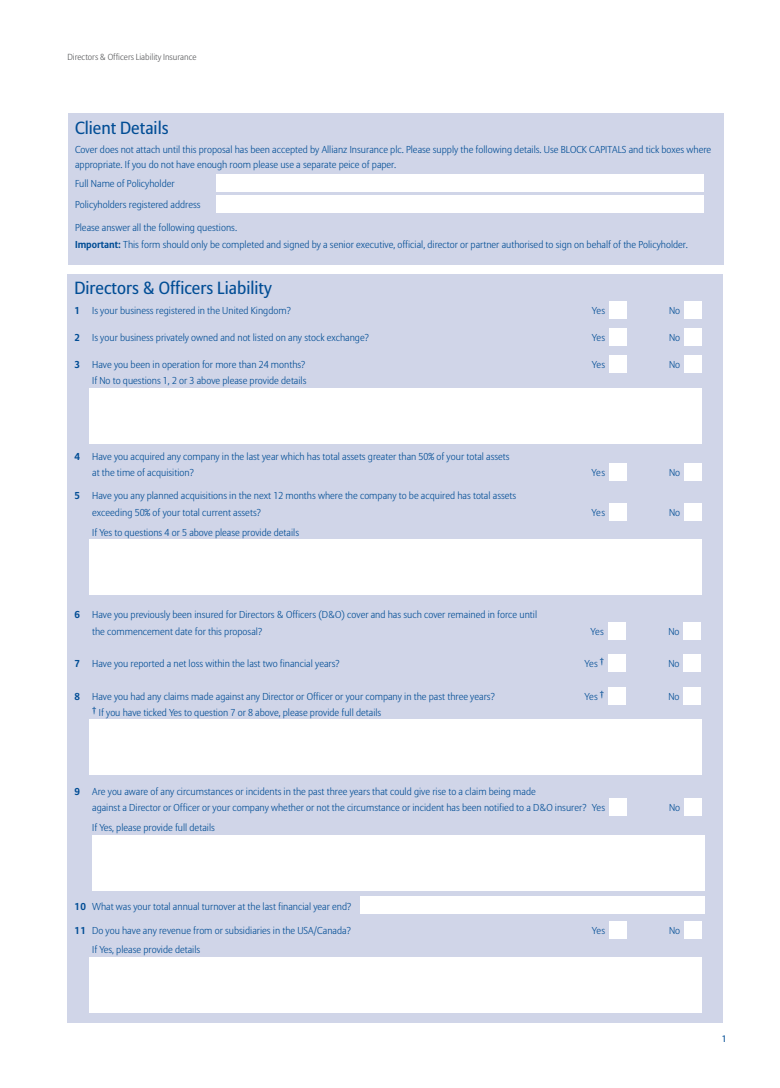
<style>
.page{position:relative;width:780px;height:1088px;background:#fff}
.page>*{position:absolute;margin:0;border:0;box-sizing:border-box;transform-origin:0 0}
.t1{font:17.5px "Allianz Sans";color:#014d95}
.t2{font:300 10px/16.2px "Allianz Sans";color:#014d95}
.t3{font:9.38px "Allianz Sans";color:#014d95}
.t4{font:300 8.75px "Allianz Sans";color:#57585a}
.s1{font-weight:700}
</style>
<div class="page">
<div style="left:67px;top:274px;width:656px;height:748px;background:#d0d5e8"></div>
<div style="left:609px;top:301px;width:17px;height:18px;background:#fff"></div>
<div style="left:360px;top:896px;width:345px;height:18px;background:#fff"></div>
<div style="left:89px;top:388px;width:612px;height:56px;background:#fff"></div>
<div style="left:683px;top:301px;width:18px;height:18px;background:#fff"></div>
<div style="left:609px;top:328px;width:17px;height:18px;background:#fff"></div>
<div style="left:683px;top:328px;width:18px;height:18px;background:#fff"></div>
<div style="left:609px;top:355px;width:17px;height:18px;background:#fff"></div>
<div style="left:683px;top:355px;width:18px;height:18px;background:#fff"></div>
<div style="left:609px;top:503px;width:17px;height:18px;background:#fff"></div>
<div style="left:609px;top:463px;width:17px;height:18px;background:#fff"></div>
<div style="left:683px;top:463px;width:18px;height:18px;background:#fff"></div>
<div style="left:683px;top:503px;width:18px;height:18px;background:#fff"></div>
<div style="left:607px;top:622px;width:18px;height:17px;background:#fff"></div>
<div style="left:683px;top:622px;width:17px;height:17px;background:#fff"></div>
<div style="left:607px;top:654px;width:18px;height:18px;background:#fff"></div>
<div style="left:683px;top:654px;width:17px;height:18px;background:#fff"></div>
<div style="left:607px;top:687px;width:18px;height:17px;background:#fff"></div>
<div style="left:683px;top:687px;width:17px;height:17px;background:#fff"></div>
<div style="left:609px;top:798px;width:17px;height:18px;background:#fff"></div>
<div style="left:683px;top:798px;width:18px;height:18px;background:#fff"></div>
<div style="left:89px;top:539px;width:612px;height:56px;background:#fff"></div>
<div style="left:89px;top:720px;width:612px;height:55px;background:#fff"></div>
<div style="left:92px;top:835px;width:613px;height:55px;background:#fff"></div>
<div style="left:89px;top:957px;width:612px;height:56px;background:#fff"></div>
<div style="left:609px;top:921px;width:17px;height:17px;background:#fff"></div>
<div style="left:683px;top:921px;width:18px;height:17px;background:#fff"></div>
<div style="left:68px;top:113px;width:655px;height:152px;background:#d0d5e8"></div>
<div style="left:216px;top:174px;width:487px;height:18px;background:#fff"></div>
<div style="left:216px;top:195px;width:487px;height:18px;background:#fff"></div>
<p class="t4" style="left:67px;top:53px;width:131px">Directors &amp; Officers Liability Insurance</p>
<p class="t1" style="left:75px;top:119px;width:95px">Client Details</p>
<p class="t2" style="left:75px;top:142px;width:637px;line-height:15px">Cover does not attach until this proposal has been accepted by Allianz Insurance plc. Please supply the following details. Use BLOCK CAPITALS and tick boxes where appropriate. If you do not have enough room please use a separate peice of paper.</p>
<p class="t2" style="left:75px;top:176px;width:101px">Full Name of Policyholder</p>
<p class="t2" style="left:75px;top:197px;width:127px">Policyholders registered address</p>
<p class="t2" style="left:75px;top:220px;width:163px">Please answer all the following questions.</p>
<p class="t2" style="left:75px;top:237px;width:614px"><span class="s1">Important:</span> This form should only be completed and signed by a senior executive, official, director or partner authorised to sign on behalf of the Policyholder.</p>
<p class="t1" style="left:74px;top:280px;width:199px">Directors &amp; Officers Liability</p>
<p class="t2" style="left:74px;top:303px;width:218px"><span class="s1">1</span> Is your business registered in the United Kingdom?</p>
<p class="t2" style="left:591px;top:303px;width:15px">Yes</p>
<p class="t2" style="left:669px;top:303px;width:13px">No</p>
<p class="t2" style="left:74px;top:330px;width:296px"><span class="s1">2</span> Is your business privately owned and not listed on any stock exchange?</p>
<p class="t2" style="left:591px;top:330px;width:15px">Yes</p>
<p class="t2" style="left:669px;top:330px;width:13px">No</p>
<p class="t2" style="left:74px;top:357px;width:232px"><span class="s1">3</span> Have you been in operation for more than 24 months?</p>
<p class="t2" style="left:591px;top:357px;width:15px">Yes</p>
<p class="t2" style="left:669px;top:357px;width:13px">No</p>
<p class="t2" style="left:92px;top:373px;width:216px">If No to questions 1, 2 or 3 above please provide details</p>
<p class="t2" style="left:92px;top:449px;width:419px;text-indent:-18px"><span class="s1">4</span> Have you acquired any company in the last year which has total assets greater than 50% of your total assets at the time of acquisition?</p>
<p class="t2" style="left:92px;top:489px;width:425px;text-indent:-18px"><span class="s1">5</span> Have you any planned acquisitions in the next 12 months where the company to be acquired has total assets exceeding 50% of your total current assets?</p>
<p class="t2" style="left:92px;top:525px;width:208px">If Yes to questions 4 or 5 above please provide details</p>
<p class="t2" style="left:92px;top:607px;width:446px;text-indent:-18px"><span class="s1">6</span> Have you previously been insured for Directors &amp; Officers (D&amp;O) cover and has such cover remained in force until the commencement date for this proposal?</p>
<p class="t2" style="left:591px;top:465px;width:15px">Yes</p>
<p class="t2" style="left:669px;top:465px;width:13px">No</p>
<p class="t2" style="left:591px;top:505px;width:15px">Yes</p>
<p class="t2" style="left:669px;top:505px;width:13px">No</p>
<p class="t2" style="left:590px;top:624px;width:15px">Yes</p>
<p class="t2" style="left:668px;top:624px;width:13px">No</p>
<p class="t2" style="left:74px;top:656px;width:267px"><span class="s1">7</span> Have you reported a net loss within the last two financial years?</p>
<p class="t2" style="left:584px;top:656px;width:21px">Yes <sup>†</sup></p>
<p class="t2" style="left:668px;top:656px;width:13px">No</p>
<p class="t2" style="left:74px;top:689px;width:422px"><span class="s1">8</span> Have you had any claims made against any Director or Officer or your company in the past three years?</p>
<p class="t2" style="left:584px;top:689px;width:21px">Yes <sup>†</sup></p>
<p class="t2" style="left:668px;top:689px;width:13px">No</p>
<p class="t2" style="left:92px;top:705px;width:291px"><sup>†</sup> If you have ticked Yes to question 7 or 8 above, please provide full details</p>
<p class="t2" style="left:92px;top:784px;width:514px;text-indent:-18px"><span class="s1">9</span> Are you aware of any circumstances or incidents in the past three years that could give rise to a claim being made<br>against a Director or Officer or your company whether or not the circumstance or incident has been notified to a D&amp;O insurer? Yes</p>
<p class="t2" style="left:92px;top:820px;width:124px">If Yes, please provide full details</p>
<p class="t2" style="left:669px;top:800px;width:13px">No</p>
<p class="t2" style="left:74px;top:899px;width:278px"><span class="s1">10</span> What was your total annual turnover at the last financial year end?</p>
<p class="t2" style="left:74px;top:923px;width:278px"><span class="s1">11</span> Do you have any revenue from or subsidiaries in the USA/Canada?</p>
<p class="t2" style="left:591px;top:923px;width:15px">Yes</p>
<p class="t2" style="left:669px;top:923px;width:13px">No</p>
<p class="t2" style="left:92px;top:942px;width:110px">If Yes, please provide details</p>
<p class="t3" style="left:721px;top:1034px;width:6px">1</p>
</div>
